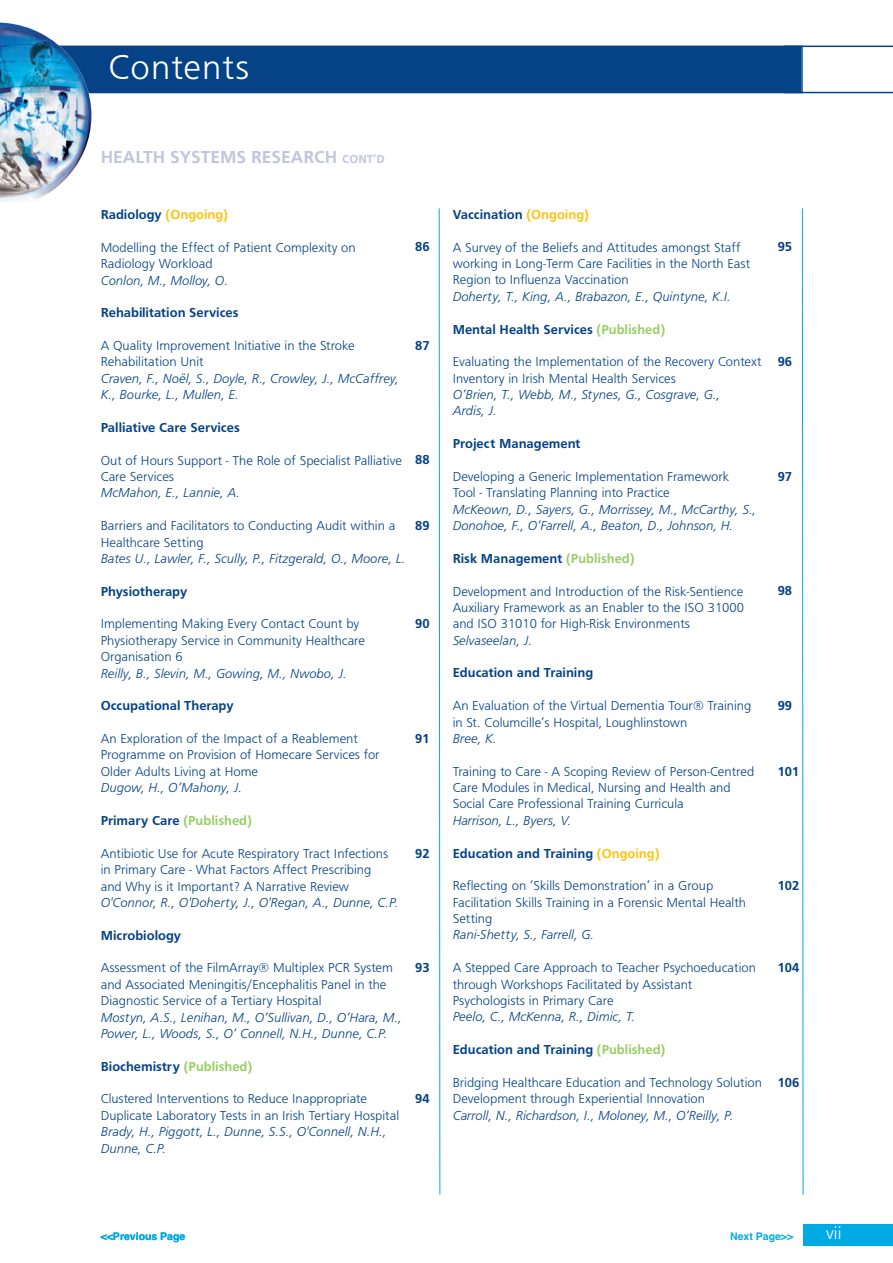
<style>
.page{position:relative;width:893px;height:1263px;background:#fff}
.page>*{position:absolute;margin:0;border:0;box-sizing:border-box;transform-origin:0 0}
.t1{font:36px "Frugal Sans Light DTC";letter-spacing:.03em;color:#fff}
.t2{font:18px "Frugal Sans Bold DTC";color:#c1c5dd}
.t3{font:18px "Frugal Sans Light DTC";color:#fff}
.t4{font:13.5px/16.4px "Frugal Sans Light DTC";color:#054286}
.t5{font:13.5px/16.4px "Frugal Sans Light Italic DTC";color:#054286}
.t6{font:13.5px "Frugal Sans Bold DTC";color:#054286}
.t7{font:700 10.5px "Helvetica";color:#00aae2}
.s1{font-size:12px}
.s2{color:#fec210}
.s3{color:#99cd65}
</style>
<div class="page">
<div style="left:33px;top:47px;width:768px;height:45px;background:#054286"></div>
<div style="left:31px;top:46px;width:772px;height:47px;border:2px solid #054286"></div>
<img style="left:0;top:22px;width:91px;height:180px">
<svg style="left:784px;top:46px;width:109px;height:47px"></svg>
<div style="left:804px;top:1225px;width:89px;height:21px;background:#00aae2"></div>
<svg style="left:438px;top:208px;width:3px;height:987px"></svg>
<svg style="left:801px;top:208px;width:3px;height:987px"></svg>
<h1 class="t1" style="left:108px;top:46px;width:143px">Contents</h1>
<h2 class="t2" style="left:101px;top:146px;width:286px">HEALTH SYSTEMS RESEARCH <span class="s1">CONT’D</span></h2>
<p class="t6" style="left:101px;top:206px;width:129px">Radiology <span class="s2">(Ongoing)</span></p>
<p class="t4" style="left:101px;top:239px;width:257px">Modelling the Effect of Patient Complexity on<br>Radiology Workload</p>
<p class="t5" style="left:101px;top:272px;width:129px">Conlon, M., Molloy, O.</p>
<p class="t6" style="left:101px;top:305px;width:139px">Rehabilitation Services</p>
<p class="t4" style="left:101px;top:337px;width:255px">A Quality Improvement Initiative in the Stroke<br>Rehabilitation Unit</p>
<p class="t5" style="left:101px;top:370px;width:300px">Craven, F., Noël, S., Doyle, R., Crowley, J., McCaffrey,<br>K., Bourke, L., Mullen, E.</p>
<p class="t6" style="left:101px;top:419px;width:141px">Palliative Care Services</p>
<p class="t4" style="left:101px;top:452px;width:303px">Out of Hours Support - The Role of Specialist Palliative<br>Care Services</p>
<p class="t5" style="left:101px;top:485px;width:141px">McMahon, E., Lannie, A.</p>
<p class="t4" style="left:101px;top:517px;width:296px">Barriers and Facilitators to Conducting Audit within a<br>Healthcare Setting</p>
<p class="t5" style="left:101px;top:550px;width:306px">Bates U., Lawler, F., Scully, P., Fitzgerald, O., Moore, L.</p>
<p class="t6" style="left:101px;top:583px;width:88px">Physiotherapy</p>
<p class="t4" style="left:101px;top:616px;width:266px">Implementing Making Every Contact Count by<br>Physiotherapy Service in Community Healthcare<br>Organisation 6</p>
<p class="t5" style="left:101px;top:665px;width:247px">Reilly, B., Slevin, M., Gowing, M., Nwobo, J.</p>
<p class="t6" style="left:101px;top:698px;width:134px">Occupational Therapy</p>
<p class="t4" style="left:101px;top:730px;width:280px">An Exploration of the Impact of a Reablement<br>Programme on Provision of Homecare Services for<br>Older Adults Living at Home</p>
<p class="t5" style="left:101px;top:779px;width:143px">Dugow, H., O’Mahony, J.</p>
<p class="t6" style="left:101px;top:812px;width:153px">Primary Care <span class="s3">(Published)</span></p>
<p class="t4" style="left:101px;top:845px;width:289px">Antibiotic Use for Acute Respiratory Tract Infections in Primary Care - What Factors Affect Prescribing and Why is it Important? A Narrative Review</p>
<p class="t5" style="left:101px;top:894px;width:299px">O'Connor, R., O'Doherty, J., O'Regan, A., Dunne, C.P.</p>
<p class="t6" style="left:101px;top:927px;width:82px">Microbiology</p>
<p class="t4" style="left:101px;top:959px;width:294px">Assessment of the FilmArray® Multiplex PCR System and Associated Meningitis/Encephalitis Panel in the<br>Diagnostic Service of a Tertiary Hospital</p>
<p class="t5" style="left:101px;top:1009px;width:303px">Mostyn, A.S., Lenihan, M., O’Sullivan, D., O’Hara, M.,<br>Power, L., Woods, S., O’ Connell, N.H., Dunne, C.P.</p>
<p class="t6" style="left:101px;top:1058px;width:153px">Biochemistry <span class="s3">(Published)</span></p>
<p class="t4" style="left:101px;top:1090px;width:300px">Clustered Interventions to Reduce Inappropriate<br>Duplicate Laboratory Tests in an Irish Tertiary Hospital</p>
<p class="t5" style="left:101px;top:1123px;width:287px">Brady, H., Piggott, L., Dunne, S.S., O'Connell, N.H.,<br>Dunne, C.P.</p>
<p class="t6" style="left:415px;top:239px;width:16px">86</p>
<p class="t6" style="left:415px;top:337px;width:16px">87</p>
<p class="t6" style="left:415px;top:452px;width:16px">88</p>
<p class="t6" style="left:415px;top:517px;width:16px">89</p>
<p class="t6" style="left:415px;top:616px;width:16px">90</p>
<p class="t6" style="left:415px;top:730px;width:16px">91</p>
<p class="t6" style="left:415px;top:845px;width:16px">92</p>
<p class="t6" style="left:415px;top:960px;width:16px">93</p>
<p class="t6" style="left:415px;top:1091px;width:16px">94</p>
<p class="t6" style="left:453px;top:206px;width:138px">Vaccination <span class="s2">(Ongoing)</span></p>
<p class="t4" style="left:453px;top:239px;width:299px">A Survey of the Beliefs and Attitudes amongst Staff working in Long-Term Care Facilities in the North East<br>Region to Influenza Vaccination</p>
<p class="t5" style="left:453px;top:288px;width:279px">Doherty, T., King, A., Brabazon, E., Quintyne, K.I.</p>
<p class="t6" style="left:453px;top:321px;width:214px">Mental Health Services <span class="s3">(Published)</span></p>
<p class="t4" style="left:453px;top:353px;width:310px">Evaluating the Implementation of the Recovery Context<br>Inventory in Irish Mental Health Services</p>
<p class="t5" style="left:453px;top:386px;width:269px">O’Brien, T., Webb, M., Stynes, G., Cosgrave, G.,<br>Ardis, J.</p>
<p class="t6" style="left:453px;top:436px;width:129px">Project Management</p>
<p class="t4" style="left:453px;top:468px;width:278px">Developing a Generic Implementation Framework<br>Tool - Translating Planning into Practice</p>
<p class="t5" style="left:453px;top:501px;width:305px">McKeown, D., Sayers, G., Morrissey, M., McCarthy, S.,<br>Donohoe, F., O’Farrell, A., Beaton, D., Johnson, H.</p>
<p class="t6" style="left:453px;top:550px;width:183px">Risk Management <span class="s3">(Published)</span></p>
<p class="t4" style="left:453px;top:583px;width:293px;text-align:justify">Development and Introduction of the Risk-Sentience Auxiliary Framework as an Enabler to the ISO 31000 and ISO 31010 for High-Risk Environments</p>
<p class="t5" style="left:453px;top:632px;width:81px">Selvaseelan, J.</p>
<p class="t6" style="left:453px;top:665px;width:142px">Education and Training</p>
<p class="t4" style="left:453px;top:697px;width:300px">An Evaluation of the Virtual Dementia Tour® Training in St. Columcille’s Hospital, Loughlinstown</p>
<p class="t5" style="left:453px;top:730px;width:45px">Bree, K.</p>
<p class="t4" style="left:453px;top:763px;width:303px">Training to Care - A Scoping Review of Person-Centred<br>Care Modules in Medical, Nursing and Health and<br>Social Care Professional Training Curricula</p>
<p class="t5" style="left:453px;top:812px;width:120px">Harrison, L., Byers, V.</p>
<p class="t6" style="left:453px;top:845px;width:208px">Education and Training <span class="s2">(Ongoing)</span></p>
<p class="t4" style="left:453px;top:877px;width:295px">Reflecting on ‘Skills Demonstration’ in a Group<br>Facilitation Skills Training in a Forensic Mental Health<br>Setting</p>
<p class="t5" style="left:453px;top:927px;width:143px">Rani-Shetty, S., Farrell, G.</p>
<p class="t4" style="left:453px;top:959px;width:305px">A Stepped Care Approach to Teacher Psychoeducation through Workshops Facilitated by Assistant<br>Psychologists in Primary Care</p>
<p class="t5" style="left:453px;top:1008px;width:184px">Peelo, C., McKenna, R., Dimic, T.</p>
<p class="t6" style="left:453px;top:1041px;width:214px">Education and Training <span class="s3">(Published)</span></p>
<p class="t4" style="left:453px;top:1074px;width:311px">Bridging Healthcare Education and Technology Solution<br>Development through Experiential Innovation</p>
<p class="t5" style="left:453px;top:1107px;width:282px">Carroll, N., Richardson, I., Moloney, M., O’Reilly, P.</p>
<p class="t6" style="left:778px;top:239px;width:16px">95</p>
<p class="t6" style="left:778px;top:354px;width:16px">96</p>
<p class="t6" style="left:778px;top:468px;width:16px">97</p>
<p class="t6" style="left:778px;top:583px;width:16px">98</p>
<p class="t6" style="left:778px;top:697px;width:16px">99</p>
<p class="t6" style="left:778px;top:763px;width:23px">101</p>
<p class="t6" style="left:778px;top:878px;width:23px">102</p>
<p class="t6" style="left:778px;top:959px;width:23px">104</p>
<p class="t6" style="left:778px;top:1074px;width:23px">106</p>
<p class="t7" style="left:101px;top:1230px;width:86px">&lt;&lt;Previous Page</p>
<p class="t7" style="left:730px;top:1230px;width:65px">Next Page&gt;&gt;</p>
<h2 class="t3" style="left:826px;top:1222px;width:17px">vii</h2>
</div>
